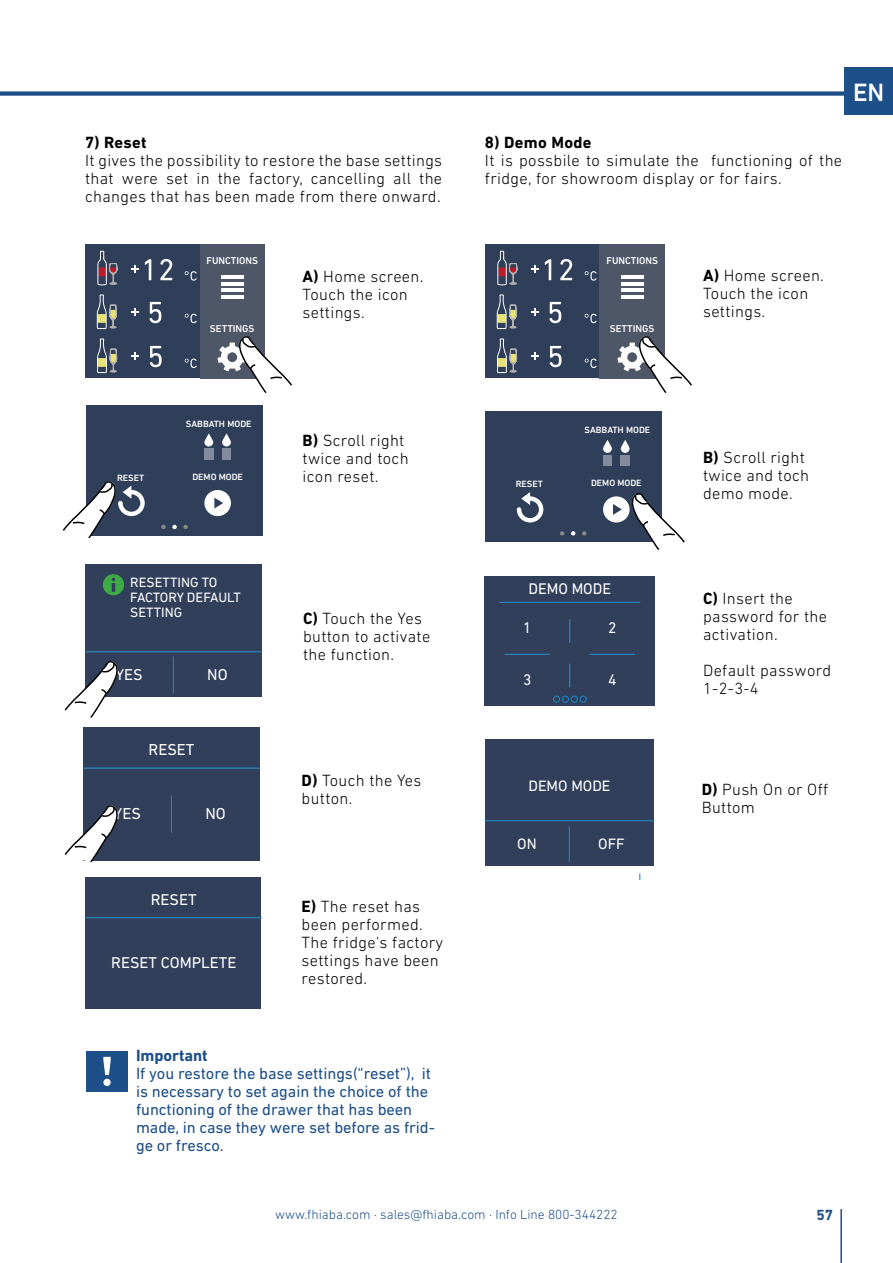
<style>
.page{position:relative;width:893px;height:1263px;background:#fff}
.page>*{position:absolute;margin:0;border:0;box-sizing:border-box;transform-origin:0 0}
.t1{font:500 25.5px "DIN Next LT Pro";color:#fff}
.t2{font:300 16.5px/18px "DIN Next LT Pro";letter-spacing:.02em;color:#000}
.t3{font:16.5px/18px "DIN Next LT Pro";letter-spacing:-.005em;color:#1d4f89}
.t4{font:700 16.5px "DIN Next LT Pro";letter-spacing:.02em;color:#000}
.t5{font:700 16.5px "DIN Next LT Pro";letter-spacing:-.005em;color:#1d4f89}
.t6{font:16.05px "DIN Next LT Pro";color:#fff}
.t7{font:15.9px "DIN Next LT Pro";color:#fff}
.t8{font:15.75px "DIN Next LT Pro";color:#fff}
.t9{font:15.3px "DIN Next LT Pro";color:#fff}
.t10{font:700 15px "DIN Next LT Pro";color:#1d4f89}
.t11{font:13.8px/14.9px "DIN Next LT Pro";color:#fff}
.t12{font:300 13.5px "DIN Next LT Pro";color:#1d4f89}
.t13{font:500 10.05px "DIN Next LT Pro";color:#fff}
.t14{font:500 9.3px "DIN Next LT Pro";color:#fff}
.s1{font-weight:700}
</style>
<div class="page">
<div style="left:844px;top:67px;width:49px;height:48px;background:#1d4f89"></div>
<div style="left:86px;top:405px;width:177px;height:131px;background:#303f59"></div>
<svg style="left:204px;top:490px;width:27px;height:26px"></svg>
<svg style="left:161px;top:525px;width:5px;height:4px"></svg>
<svg style="left:172px;top:525px;width:5px;height:4px"></svg>
<svg style="left:183px;top:525px;width:5px;height:4px"></svg>
<svg style="left:204px;top:433px;width:9px;height:13px"></svg>
<svg style="left:222px;top:433px;width:9px;height:13px"></svg>
<svg style="left:204px;top:449px;width:9px;height:10px"></svg>
<svg style="left:222px;top:449px;width:9px;height:10px"></svg>
<svg style="left:63px;top:481px;width:82px;height:58px"></svg>
<div style="left:85px;top:244px;width:179px;height:134px;background:#303f59"></div>
<svg style="left:185px;top:271px;width:12px;height:10px"></svg>
<svg style="left:185px;top:314px;width:12px;height:9px"></svg>
<svg style="left:185px;top:359px;width:12px;height:9px"></svg>
<div style="left:200px;top:244px;width:64px;height:134px;background:#4e5767"></div>
<hr style="left:221px;top:276px;width:23px;height:3px;background:#fff">
<hr style="left:221px;top:282px;width:23px;height:3px;background:#fff">
<hr style="left:221px;top:289px;width:23px;height:3px;background:#fff">
<hr style="left:221px;top:295px;width:23px;height:4px;background:#fff">
<svg style="left:149px;top:302px;width:12px;height:21px"></svg>
<svg style="left:145px;top:259px;width:6px;height:21px"></svg>
<svg style="left:160px;top:259px;width:12px;height:21px"></svg>
<svg style="left:132px;top:308px;width:7px;height:7px"></svg>
<svg style="left:132px;top:266px;width:7px;height:7px"></svg>
<svg style="left:97px;top:251px;width:20px;height:122px"></svg>
<svg style="left:150px;top:346px;width:12px;height:21px"></svg>
<svg style="left:132px;top:352px;width:7px;height:7px"></svg>
<svg style="left:218px;top:334px;width:74px;height:59px"></svg>
<div style="left:85px;top:564px;width:177px;height:132px;background:#313f5a"></div>
<hr style="left:85px;top:651px;width:177px;height:1px;background:#198bc9">
<hr style="left:173px;top:656px;width:1px;height:37px;background:#198bc9">
<svg style="left:103px;top:574px;width:21px;height:21px"></svg>
<div style="left:83px;top:727px;width:177px;height:133px;background:#313f5a"></div>
<hr style="left:84px;top:768px;width:176px;height:1px;background:#198bc9">
<hr style="left:171px;top:796px;width:1px;height:37px;background:#198bc9">
<svg style="left:64px;top:805px;width:56px;height:58px"></svg>
<svg style="left:64px;top:660px;width:56px;height:58px"></svg>
<div style="left:85px;top:877px;width:176px;height:132px;background:#313f5a"></div>
<hr style="left:86px;top:917px;width:175px;height:1px;background:#198bc9">
<div style="left:485px;top:411px;width:177px;height:131px;background:#303f59"></div>
<svg style="left:560px;top:531px;width:4px;height:4px"></svg>
<svg style="left:571px;top:531px;width:4px;height:4px"></svg>
<svg style="left:582px;top:531px;width:4px;height:4px"></svg>
<svg style="left:603px;top:440px;width:9px;height:13px"></svg>
<svg style="left:621px;top:440px;width:9px;height:13px"></svg>
<svg style="left:603px;top:455px;width:9px;height:11px"></svg>
<svg style="left:621px;top:455px;width:9px;height:11px"></svg>
<svg style="left:517px;top:492px;width:26px;height:30px"></svg>
<svg style="left:603px;top:493px;width:82px;height:57px"></svg>
<div style="left:485px;top:244px;width:179px;height:134px;background:#303f59"></div>
<svg style="left:585px;top:271px;width:12px;height:10px"></svg>
<svg style="left:585px;top:314px;width:12px;height:9px"></svg>
<svg style="left:585px;top:359px;width:12px;height:9px"></svg>
<div style="left:600px;top:244px;width:64px;height:134px;background:#4e5767"></div>
<hr style="left:621px;top:276px;width:23px;height:3px;background:#fff">
<hr style="left:621px;top:282px;width:23px;height:3px;background:#fff">
<hr style="left:621px;top:289px;width:23px;height:3px;background:#fff">
<hr style="left:621px;top:295px;width:23px;height:4px;background:#fff">
<svg style="left:549px;top:302px;width:12px;height:21px"></svg>
<svg style="left:545px;top:259px;width:6px;height:21px"></svg>
<svg style="left:560px;top:259px;width:12px;height:21px"></svg>
<svg style="left:531px;top:308px;width:8px;height:7px"></svg>
<svg style="left:531px;top:266px;width:8px;height:7px"></svg>
<svg style="left:497px;top:251px;width:20px;height:122px"></svg>
<svg style="left:550px;top:346px;width:12px;height:21px"></svg>
<svg style="left:532px;top:352px;width:7px;height:7px"></svg>
<svg style="left:617px;top:334px;width:75px;height:59px"></svg>
<div style="left:485px;top:576px;width:170px;height:130px;background:#313f5a"></div>
<svg style="left:569px;top:619px;width:1px;height:24px"></svg>
<svg style="left:569px;top:664px;width:1px;height:23px"></svg>
<hr style="left:500px;top:602px;width:140px;height:1px;background:#198bc9">
<hr style="left:505px;top:654px;width:45px;height:1px;background:#198bc9">
<hr style="left:590px;top:654px;width:45px;height:1px;background:#198bc9">
<svg style="left:553px;top:696px;width:33px;height:6px"></svg>
<div style="left:580px;top:696px;width:7px;height:6px;border:1px solid #1d8bc9;border-radius:50%"></div>
<div style="left:485px;top:739px;width:169px;height:127px;background:#313f5a"></div>
<hr style="left:485px;top:820px;width:169px;height:1px;background:#198bc9">
<hr style="left:569px;top:826px;width:1px;height:36px;background:#198bc9">
<hr style="left:840px;top:1209px;width:2px;height:54px;background:#1d4f89">
<div style="left:0;top:91px;width:851px;height:5px;background:#1d4f89"></div>
<div style="left:86px;top:1051px;width:42px;height:41px;background:#1d4f89"></div>
<svg style="left:103px;top:1057px;width:8px;height:29px"></svg>
<h1 class="t1" style="left:853px;top:77px;width:33px">EN</h1>
<p class="t4" style="left:85px;top:133px;width:63px">7) Reset</p>
<p class="t2" style="left:85px;top:152px;width:359px;text-align:justify">It gives the possibility to restore the base settings that were set in the factory, cancelling all the changes that has been made from there onward.</p>
<p class="t4" style="left:485px;top:133px;width:108px">8) Demo Mode</p>
<p class="t2" style="left:485px;top:152px;width:359px">It is possbile to simulate the functioning of the fridge, for showroom display or for fairs.</p>
<p class="t13" style="left:206px;top:255px;width:53px">FUNCTIONS</p>
<p class="t13" style="left:606px;top:255px;width:53px">FUNCTIONS</p>
<p class="t2" style="left:303px;top:268px;width:122px"><span class="s1">A)</span> Home screen.<br>Touch the icon settings.</p>
<p class="t2" style="left:703px;top:267px;width:122px"><span class="s1">A)</span> Home screen.<br>Touch the icon settings.</p>
<p class="t13" style="left:210px;top:323px;width:46px">SETTINGS</p>
<p class="t13" style="left:610px;top:323px;width:46px">SETTINGS</p>
<p class="t14" style="left:186px;top:418px;width:67px">SABBATH MODE</p>
<p class="t14" style="left:117px;top:472px;width:29px">RESET</p>
<p class="t14" style="left:192px;top:471px;width:52px">DEMO MODE</p>
<p class="t11" style="left:130px;top:575px;width:112px">RESETTING TO<br>FACTORY DEFAULT<br>SETTING</p>
<p class="t6" style="left:116px;top:665px;width:28px">YES</p>
<p class="t6" style="left:207px;top:665px;width:22px">NO</p>
<p class="t6" style="left:149px;top:740px;width:47px">RESET</p>
<p class="t6" style="left:114px;top:804px;width:28px">YES</p>
<p class="t6" style="left:205px;top:804px;width:22px">NO</p>
<p class="t7" style="left:151px;top:890px;width:47px">RESET</p>
<p class="t7" style="left:111px;top:954px;width:127px">RESET COMPLETE</p>
<p class="t2" style="left:303px;top:431px;width:108px"><span class="s1">B)</span> Scroll right twice and toch icon reset.</p>
<p class="t2" style="left:303px;top:609px;width:129px"><span class="s1">C)</span> Touch the Yes button to activate the function.</p>
<p class="t2" style="left:302px;top:771px;width:121px"><span class="s1">D)</span> Touch the Yes button.</p>
<p class="t2" style="left:302px;top:898px;width:143px"><span class="s1">E)</span> The reset has been performed.<br>The fridge's factory settings have been restored.</p>
<p class="t5" style="left:136px;top:1046px;width:73px">Important</p>
<p class="t3" style="left:136px;top:1065px;width:300px">If you restore the base settings(“reset”), it is necessary to set again the choice of the functioning of the drawer that has been made, in case they were set before as frid&shy;ge or fresco.</p>
<p class="t14" style="left:585px;top:424px;width:67px">SABBATH MODE</p>
<p class="t14" style="left:516px;top:478px;width:29px">RESET</p>
<p class="t14" style="left:591px;top:477px;width:52px">DEMO MODE</p>
<p class="t8" style="left:528px;top:580px;width:84px">DEMO MODE</p>
<p class="t8" style="left:523px;top:619px;width:10px">1</p>
<p class="t8" style="left:523px;top:671px;width:10px">3</p>
<p class="t8" style="left:608px;top:619px;width:10px">2</p>
<p class="t8" style="left:608px;top:671px;width:10px">4</p>
<p class="t9" style="left:528px;top:777px;width:84px">DEMO MODE</p>
<p class="t9" style="left:517px;top:835px;width:21px">ON</p>
<p class="t9" style="left:598px;top:835px;width:28px">OFF</p>
<p class="t2" style="left:703px;top:448px;width:108px"><span class="s1">B)</span> Scroll right twice and toch demo mode.</p>
<p class="t2" style="left:703px;top:589px;width:125px"><span class="s1">C)</span> Insert the password for the activation.</p>
<p class="t2" style="left:703px;top:661px;width:129px">Default password<br>1-2-3-4</p>
<p class="t2" style="left:702px;top:780px;width:128px"><span class="s1">D)</span> Push On or Off<br>Buttom</p>
<p class="t12" style="left:275px;top:1207px;width:344px">www.fhiaba.com · sales@fhiaba.com · Info Line 800-344222</p>
<p class="t10" style="left:817px;top:1206px;width:18px">57</p>
</div>
